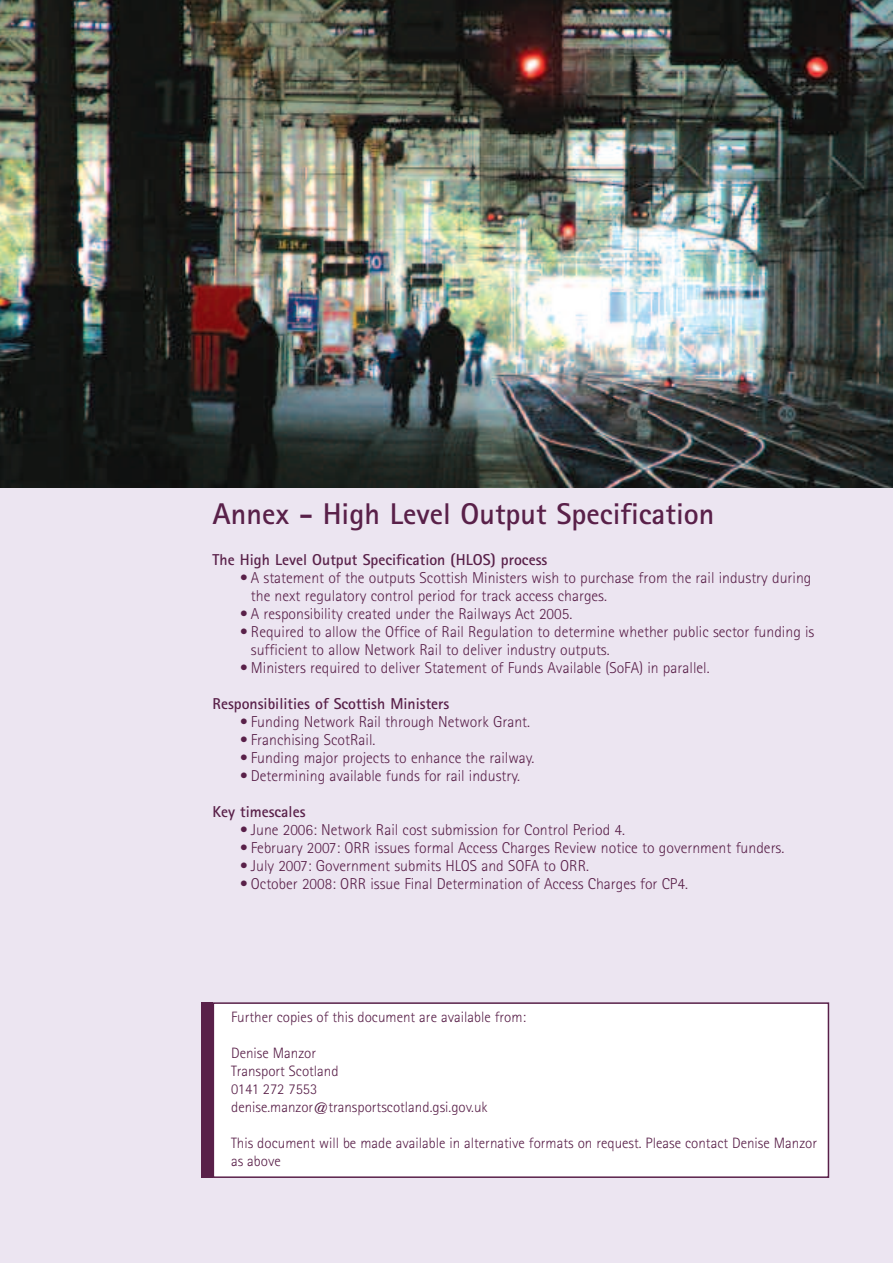
<style>
.page{position:relative;width:893px;height:1263px;background:#ece5f1}
.page>*{position:absolute;margin:0;border:0;box-sizing:border-box;transform-origin:0 0}
.t1{font:700 30px "Rotis Sans Serif";color:#592049}
.t2{font:300 15.75px/18px "Rotis Sans Serif";color:#592049}
.t3{font:700 15.75px "Rotis Sans Serif";color:#592049}
.t4{font:300 15px/18px "Rotis Sans Serif";color:#592049}
</style>
<div class="page">
<img style="left:0;top:0;width:893px;height:488px">
<div style="left:213px;top:1003px;width:615px;height:174px;background:#fff"></div>
<div style="left:213px;top:1002px;width:616px;height:176px;border:2px solid #592049"></div>
<div style="left:201px;top:1002px;width:12px;height:175px;background:#592049"></div>
<h1 class="t1" style="left:213px;top:503px;width:503px">Annex - High Level Output Specification</h1>
<p class="t3" style="left:213px;top:554px;width:336px">The High Level Output Specification (HLOS) process</p>
<p class="t2" style="left:251px;top:570px;width:562px;text-indent:-11px">• A statement of the outputs Scottish Ministers wish to purchase from the rail industry during the next regulatory control period for track access charges.</p>
<p class="t2" style="left:240px;top:606px;width:333px">• A responsibility created under the Railways Act 2005.</p>
<p class="t2" style="left:251px;top:624px;width:565px;text-indent:-11px">• Required to allow the Office of Rail Regulation to determine whether public sector funding is sufficient to allow Network Rail to deliver industry outputs.</p>
<p class="t2" style="left:240px;top:660px;width:471px">• Ministers required to deliver Statement of Funds Available (SoFA) in parallel.</p>
<p class="t3" style="left:213px;top:698px;width:238px">Responsibilities of Scottish Ministers</p>
<p class="t2" style="left:240px;top:714px;width:291px">• Funding Network Rail through Network Grant.</p>
<p class="t2" style="left:240px;top:732px;width:137px">• Franchising ScotRail.</p>
<p class="t2" style="left:240px;top:750px;width:296px">• Funding major projects to enhance the railway.</p>
<p class="t2" style="left:240px;top:768px;width:281px">• Determining available funds for rail industry.</p>
<p class="t3" style="left:213px;top:806px;width:94px">Key timescales</p>
<p class="t2" style="left:240px;top:822px;width:386px">• June 2006: Network Rail cost submission for Control Period 4.</p>
<p class="t2" style="left:240px;top:840px;width:546px">• February 2007: ORR issues formal Access Charges Review notice to government funders.</p>
<p class="t2" style="left:240px;top:858px;width:350px">• July 2007: Government submits HLOS and SOFA to ORR.</p>
<p class="t2" style="left:240px;top:876px;width:449px">• October 2008: ORR issue Final Determination of Access Charges for CP4.</p>
<p class="t4" style="left:231px;top:1009px;width:296px">Further copies of this document are available from:</p>
<p class="t4" style="left:231px;top:1045px;width:258px">Denise Manzor<br>Transport Scotland<br>0141 272 7553 denise.manzor@transportscotland.gsi.gov.uk</p>
<p class="t4" style="left:231px;top:1135px;width:588px">This document will be made available in alternative formats on request. Please contact Denise Manzor as above</p>
</div>
